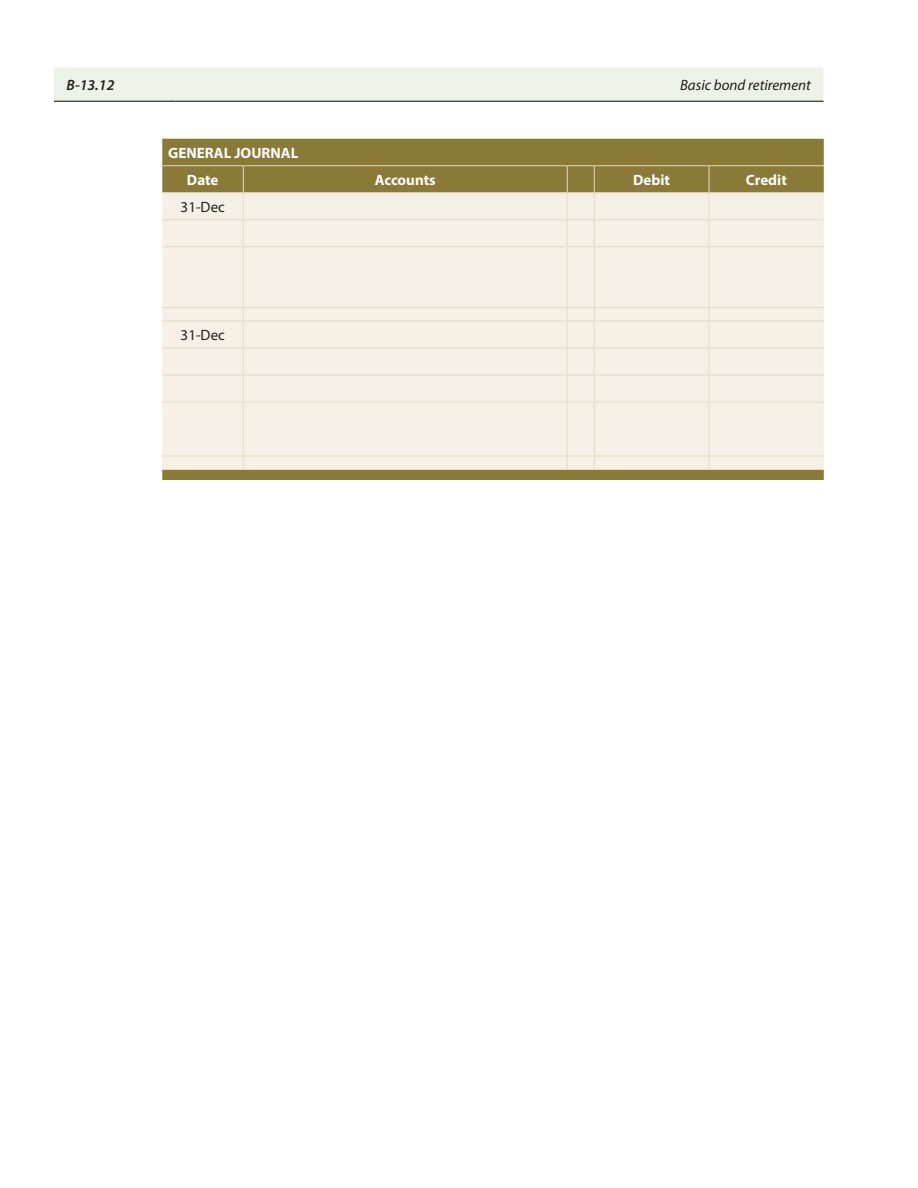
<style>
.page{position:relative;width:918px;height:1188px;background:#fff}
.page>*{position:absolute;margin:0;border:0;box-sizing:border-box;transform-origin:0 0}
.t1{font:700 15px/27px "Myriad Pro";color:#fff}
.t2{font:italic 15px "Myriad Pro";color:#231f20}
.t3{font:15px "Myriad Pro";color:#231f20}
.t4{font:italic 600 15px "Myriad Pro";color:#231f20}
</style>
<div class="page">
<div style="left:162px;top:139px;width:662px;height:341px;background:#8a7937"></div>
<div style="left:162px;top:193px;width:662px;height:276px;background:#f4f0e6"></div>
<hr style="left:162px;top:165px;width:81px;height:1px;background:#e3dbc5">
<hr style="left:243px;top:165px;width:324px;height:1px;background:#e3dbc5">
<hr style="left:594px;top:165px;width:115px;height:1px;background:#e3dbc5">
<hr style="left:709px;top:165px;width:115px;height:1px;background:#e3dbc5">
<hr style="left:162px;top:192px;width:81px;height:1px;background:#e3dbc5">
<hr style="left:243px;top:192px;width:324px;height:1px;background:#e3dbc5">
<hr style="left:594px;top:192px;width:115px;height:1px;background:#e3dbc5">
<hr style="left:709px;top:192px;width:115px;height:1px;background:#e3dbc5">
<hr style="left:162px;top:219px;width:81px;height:1px;background:#e3dbc5">
<hr style="left:243px;top:219px;width:324px;height:1px;background:#e3dbc5">
<svg style="left:243px;top:166px;width:1px;height:80px"></svg>
<hr style="left:594px;top:219px;width:115px;height:1px;background:#e3dbc5">
<hr style="left:709px;top:219px;width:115px;height:1px;background:#e3dbc5">
<svg style="left:709px;top:166px;width:1px;height:80px"></svg>
<hr style="left:162px;top:246px;width:81px;height:1px;background:#e3dbc5">
<hr style="left:243px;top:246px;width:324px;height:1px;background:#e3dbc5">
<hr style="left:243px;top:247px;width:1px;height:60px;background:#e3dbc5">
<svg style="left:567px;top:165px;width:28px;height:82px;background:#d2caae"></svg>
<hr style="left:567px;top:247px;width:1px;height:60px;background:#e3dbc5">
<hr style="left:594px;top:246px;width:115px;height:1px;background:#e3dbc5">
<hr style="left:594px;top:247px;width:1px;height:60px;background:#e3dbc5">
<hr style="left:709px;top:246px;width:115px;height:1px;background:#e3dbc5">
<hr style="left:709px;top:247px;width:1px;height:60px;background:#e3dbc5">
<hr style="left:162px;top:307px;width:81px;height:1px;background:#e3dbc5">
<hr style="left:243px;top:307px;width:324px;height:1px;background:#e3dbc5">
<hr style="left:594px;top:307px;width:115px;height:1px;background:#e3dbc5">
<hr style="left:709px;top:307px;width:115px;height:1px;background:#e3dbc5">
<hr style="left:162px;top:321px;width:81px;height:1px;background:#e3dbc5">
<hr style="left:243px;top:321px;width:324px;height:1px;background:#e3dbc5">
<hr style="left:594px;top:321px;width:115px;height:1px;background:#e3dbc5">
<hr style="left:709px;top:321px;width:115px;height:1px;background:#e3dbc5">
<hr style="left:162px;top:348px;width:81px;height:1px;background:#e3dbc5">
<hr style="left:243px;top:348px;width:324px;height:1px;background:#e3dbc5">
<hr style="left:594px;top:348px;width:115px;height:1px;background:#e3dbc5">
<hr style="left:709px;top:348px;width:115px;height:1px;background:#e3dbc5">
<hr style="left:162px;top:375px;width:81px;height:1px;background:#e3dbc5">
<hr style="left:243px;top:375px;width:324px;height:1px;background:#e3dbc5">
<svg style="left:243px;top:308px;width:1px;height:94px"></svg>
<hr style="left:594px;top:375px;width:115px;height:1px;background:#e3dbc5">
<hr style="left:709px;top:375px;width:115px;height:1px;background:#e3dbc5">
<svg style="left:709px;top:308px;width:1px;height:94px"></svg>
<hr style="left:162px;top:402px;width:81px;height:1px;background:#e3dbc5">
<hr style="left:243px;top:402px;width:324px;height:1px;background:#e3dbc5">
<hr style="left:243px;top:402px;width:1px;height:54px;background:#e3dbc5">
<svg style="left:567px;top:307px;width:28px;height:96px;background:#f2ede2"></svg>
<hr style="left:567px;top:402px;width:1px;height:54px;background:#e3dbc5">
<hr style="left:594px;top:402px;width:115px;height:1px;background:#e3dbc5">
<hr style="left:594px;top:402px;width:1px;height:54px;background:#e3dbc5">
<hr style="left:709px;top:402px;width:115px;height:1px;background:#e3dbc5">
<hr style="left:709px;top:402px;width:1px;height:54px;background:#e3dbc5">
<hr style="left:162px;top:456px;width:81px;height:1px;background:#e3dbc5">
<hr style="left:243px;top:456px;width:324px;height:1px;background:#e3dbc5">
<svg style="left:243px;top:457px;width:1px;height:12px"></svg>
<hr style="left:594px;top:456px;width:115px;height:1px;background:#e3dbc5">
<hr style="left:709px;top:456px;width:115px;height:1px;background:#e3dbc5">
<svg style="left:709px;top:457px;width:1px;height:12px"></svg>
<hr style="left:162px;top:469px;width:81px;height:1px;background:#e3dbc5">
<hr style="left:243px;top:469px;width:324px;height:1px;background:#e3dbc5">
<svg style="left:567px;top:456px;width:28px;height:14px"></svg>
<hr style="left:594px;top:469px;width:115px;height:1px;background:#e3dbc5">
<hr style="left:709px;top:469px;width:115px;height:1px;background:#e3dbc5">
<div style="left:54px;top:68px;width:770px;height:33px;background:#ecf2e8"></div>
<hr style="left:54px;top:101px;width:122px;height:1px;background:#231f20">
<hr style="left:176px;top:101px;width:648px;height:1px;background:#231f20">
<p class="t4" style="left:67px;top:75px;width:49px">B-13.12</p>
<p class="t2" style="left:680px;top:76px;width:132px">Basic bond retirement</p>
<p class="t1" style="left:187px;top:139px;width:113px;text-indent:-19px">GENERAL JOURNAL<br>Date</p>
<p class="t3" style="left:181px;top:198px;width:46px">31-Dec</p>
<p class="t3" style="left:181px;top:326px;width:46px">31-Dec</p>
<p class="t1" style="left:375px;top:166px;width:62px">Accounts</p>
<p class="t1" style="left:633px;top:166px;width:38px">Debit</p>
<p class="t1" style="left:746px;top:166px;width:42px">Credit</p>
</div>
